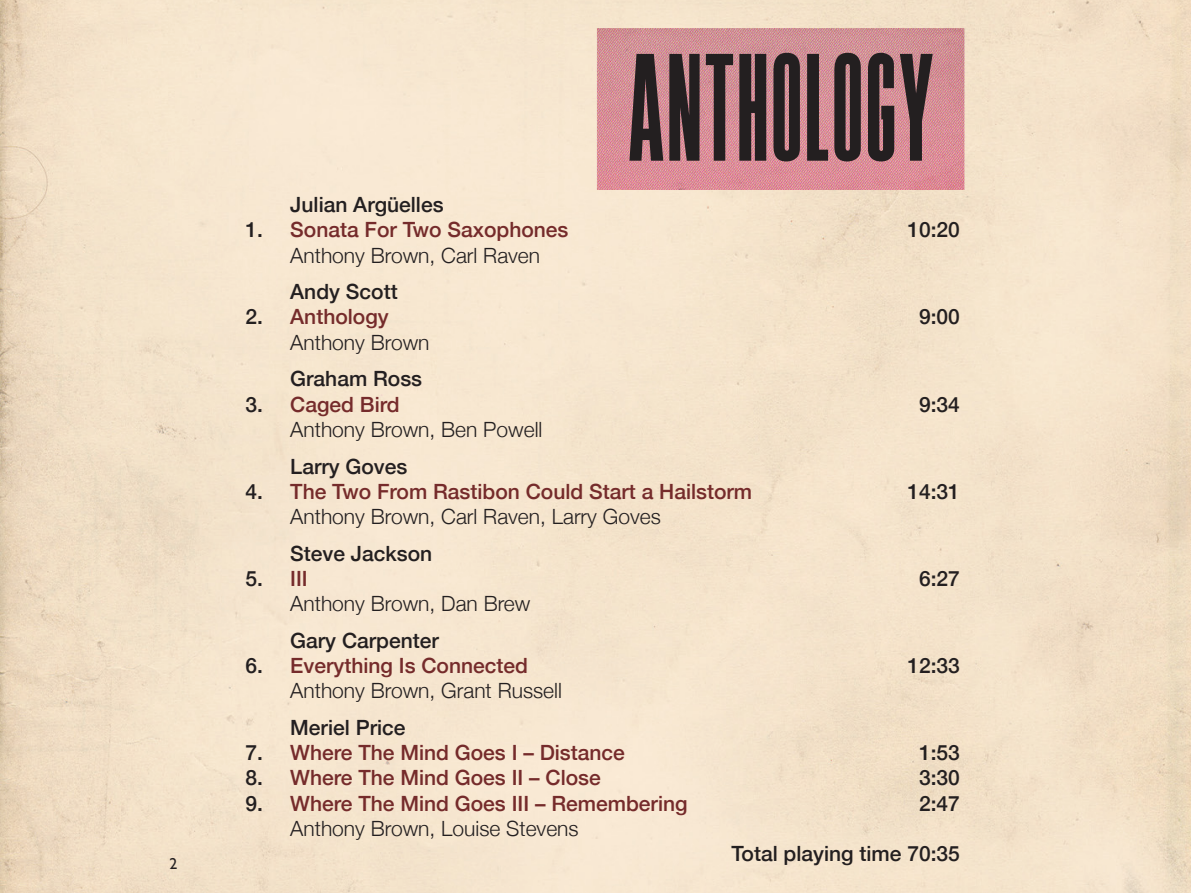
<style>
.page{position:relative;width:1191px;height:893px;background:#fff}
.page>*{position:absolute;margin:0;border:0;box-sizing:border-box;transform-origin:0 0}
.t1{font:160.2px "Bee Four";letter-spacing:.005em;color:#231f20}
.t2{font:500 21px "Helvetica Neue";color:#752b2b}
.t3{font:300 21px "Helvetica Neue";color:#231f20}
.t4{font:500 21px "Helvetica Neue";color:#231f20}
.t5{font:15.75px "Gill Sans";color:#231f20}
.s1{color:#231f20}
</style>
<div class="page">
<img style="left:581px;top:26px;width:398px;height:164px">
<p class="t5" style="left:169px;top:855px;width:9px">2</p>
<h1 class="t1" style="left:627px;top:21px;width:309px">ANTHOLOGY</h1>
<p class="t4" style="left:290px;top:188px;width:155px">Julian Argüelles</p>
<p class="t2" style="left:246px;top:213px;width:324px"><span class="s1">1.</span> Sonata For Two Saxophones</p>
<p class="t4" style="left:907px;top:213px;width:54px">10:20</p>
<p class="t3" style="left:290px;top:238px;width:251px">Anthony Brown, Carl Raven</p>
<p class="t4" style="left:290px;top:275px;width:109px">Andy Scott</p>
<p class="t2" style="left:246px;top:300px;width:145px"><span class="s1">2.</span> Anthology</p>
<p class="t4" style="left:919px;top:300px;width:42px">9:00</p>
<p class="t3" style="left:290px;top:325px;width:141px">Anthony Brown</p>
<p class="t4" style="left:290px;top:362px;width:133px">Graham Ross</p>
<p class="t2" style="left:246px;top:387px;width:155px"><span class="s1">3.</span> Caged Bird</p>
<p class="t4" style="left:919px;top:387px;width:42px">9:34</p>
<p class="t3" style="left:290px;top:412px;width:254px">Anthony Brown, Ben Powell</p>
<p class="t4" style="left:290px;top:449px;width:119px">Larry Goves</p>
<p class="t2" style="left:246px;top:474px;width:508px"><span class="s1">4.</span> The Two From Rastibon Could Start a Hailstorm</p>
<p class="t4" style="left:907px;top:474px;width:54px">14:31</p>
<p class="t3" style="left:290px;top:500px;width:372px">Anthony Brown, Carl Raven, Larry Goves</p>
<p class="t4" style="left:290px;top:536px;width:144px">Steve Jackson</p>
<p class="t2" style="left:246px;top:562px;width:64px"><span class="s1">5.</span> III</p>
<p class="t4" style="left:919px;top:562px;width:42px">6:27</p>
<p class="t3" style="left:290px;top:587px;width:242px">Anthony Brown, Dan Brew</p>
<p class="t4" style="left:290px;top:623px;width:150px">Gary Carpenter</p>
<p class="t2" style="left:246px;top:649px;width:284px"><span class="s1">6.</span> Everything Is Connected</p>
<p class="t4" style="left:907px;top:649px;width:54px">12:33</p>
<p class="t3" style="left:290px;top:674px;width:273px">Anthony Brown, Grant Russell</p>
<p class="t4" style="left:290px;top:711px;width:117px">Meriel Price</p>
<p class="t2" style="left:246px;top:736px;width:381px"><span class="s1">7.</span> Where The Mind Goes I – Distance</p>
<p class="t4" style="left:919px;top:736px;width:42px">1:53</p>
<p class="t2" style="left:246px;top:761px;width:357px"><span class="s1">8.</span> Where The Mind Goes II – Close</p>
<p class="t4" style="left:919px;top:761px;width:42px">3:30</p>
<p class="t2" style="left:246px;top:786px;width:443px"><span class="s1">9.</span> Where The Mind Goes III – Remembering</p>
<p class="t4" style="left:919px;top:786px;width:42px">2:47</p>
<p class="t3" style="left:290px;top:811px;width:290px">Anthony Brown, Louise Stevens</p>
<p class="t4" style="left:731px;top:837px;width:230px">Total playing time 70:35</p>
</div>
